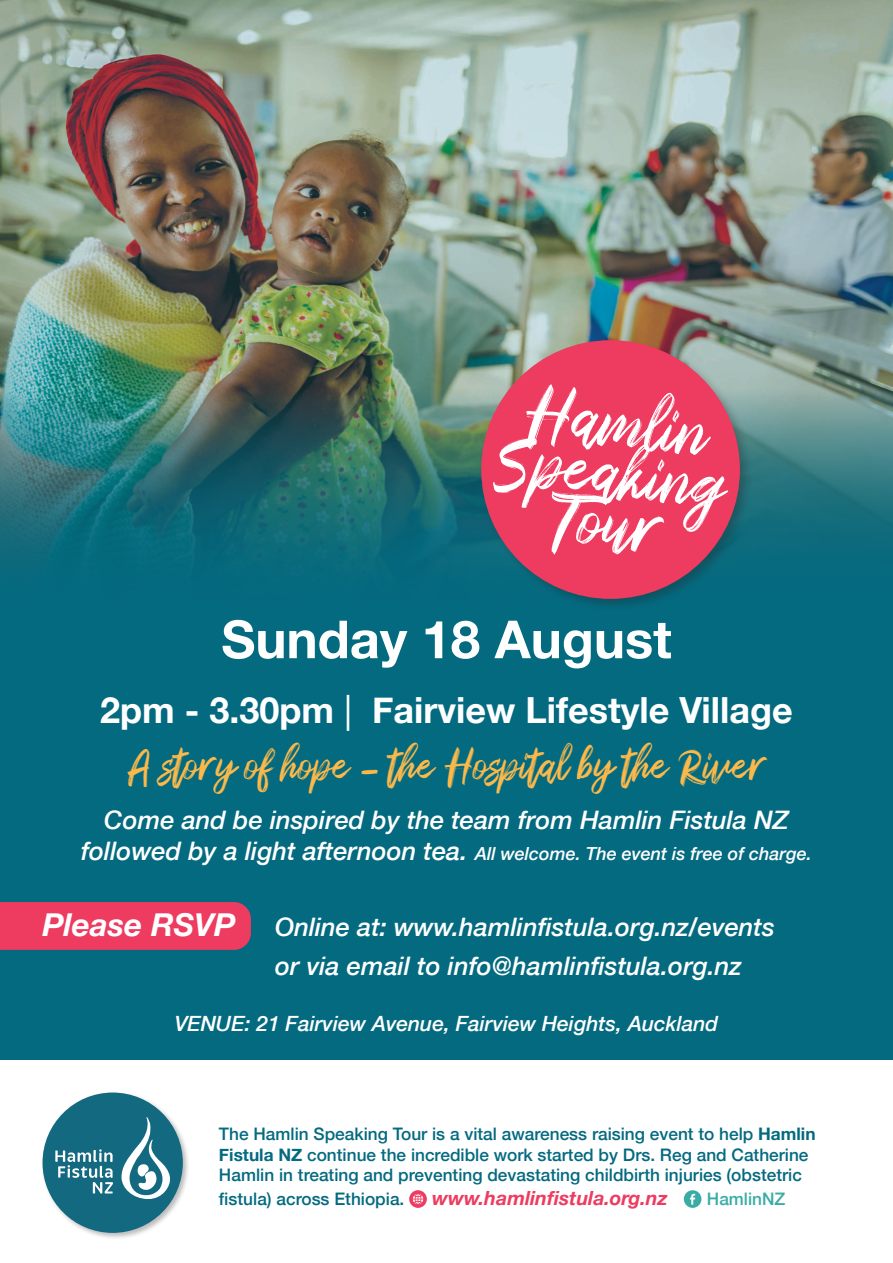
<style>
.page{position:relative;width:893px;height:1263px;background:#fff}
.page>*{position:absolute;margin:0;border:0;box-sizing:border-box;transform-origin:0 0}
.t1{font:700 52.5px "Helvetica Neue";color:#fff}
.t2{font:37.5px "Sparose";color:#fcb94b}
.t3{font:700 36px "Helvetica Neue";color:#fff}
.t4{font:italic 700 31.5px "Helvetica Neue";color:#fff}
.t5{font:italic 500 25.5px "Helvetica Neue";color:#fff}
.t6{font:italic 500 21px "Helvetica Neue";color:#fff}
.t7{font:italic 700 19.5px "Helvetica Neue";color:#ee3b60}
.t8{font:italic 500 18px "Helvetica Neue";color:#fff}
.t9{font:500 17.25px/20.7px "Helvetica Neue";color:#046a80}
.t10{font:500 17.25px "Helvetica Neue";color:#39ada5}
.s1{font-weight:400}
.s2{font-size:25.5px}
.s3{font-weight:700}
</style>
<div class="page">
<div style="left:0;top:0;width:893px;height:1060px;background:#046a80"></div>
<img style="left:0;top:0;width:893px;height:558px">
<div style="left:41px;top:1091px;width:149px;height:149px;background:#231f20;opacity:.3"></div>
<div style="left:43px;top:1092px;width:140px;height:141px;background:#126980;border-radius:50%"></div>
<svg style="left:55px;top:1149px;width:58px;height:44px"></svg>
<svg style="left:121px;top:1116px;width:50px;height:83px"></svg>
<svg style="left:409px;top:1190px;width:18px;height:18px"></svg>
<svg style="left:413px;top:1194px;width:10px;height:10px"></svg>
<div style="left:684px;top:1190px;width:17px;height:18px;background:#39ada5;border-radius:50%"></div>
<svg style="left:690px;top:1194px;width:5px;height:10px"></svg>
<div style="left:0;top:902px;width:251px;height:48px;background:#ee3b60"></div>
<div style="left:478px;top:337px;width:275px;height:275px;background:#231f20;opacity:.3"></div>
<div style="left:481px;top:340px;width:259px;height:259px;background:#ee3b60;border-radius:50%"></div>
<svg style="left:493px;top:384px;width:235px;height:171px"></svg>
<p class="t1" style="left:221px;top:598px;width:452px">Sunday 18 August</p>
<p class="t3" style="left:100px;top:682px;width:694px">2pm - 3.30pm <span class="s1">|</span> Fairview Lifestyle Village</p>
<p class="t2" style="left:127px;top:739px;width:640px">A story of hope - the Hospital by the River</p>
<p class="t5" style="left:104px;top:797px;width:686px">Come and be inspired by the team from Hamlin Fistula NZ</p>
<p class="t8" style="left:81px;top:838px;width:732px"><span class="s2">followed by a light afternoon tea.</span> All welcome. The event is free of charge.</p>
<p class="t4" style="left:43px;top:900px;width:194px">Please RSVP</p>
<p class="t5" style="left:275px;top:905px;width:501px">Online at: www.hamlinfistula.org.nz/events</p>
<p class="t5" style="left:275px;top:944px;width:468px">or via email to info@hamlinfistula.org.nz</p>
<p class="t6" style="left:175px;top:1005px;width:545px">VENUE: 21 Fairview Avenue, Fairview Heights, Auckland</p>
<p class="t9" style="left:219px;top:1122px;width:598px">The Hamlin Speaking Tour is a vital awareness raising event to help <span class="s3">Hamlin<br>Fistula NZ</span> continue the incredible work started by Drs. Reg and Catherine<br>Hamlin in treating and preventing devastating childbirth injuries (obstetric</p>
<p class="t9" style="left:219px;top:1187px;width:187px">fistula) across Ethiopia.</p>
<p class="t7" style="left:432px;top:1182px;width:237px">www.hamlinfistula.org.nz</p>
<p class="t10" style="left:707px;top:1185px;width:80px">HamlinNZ</p>
</div>
